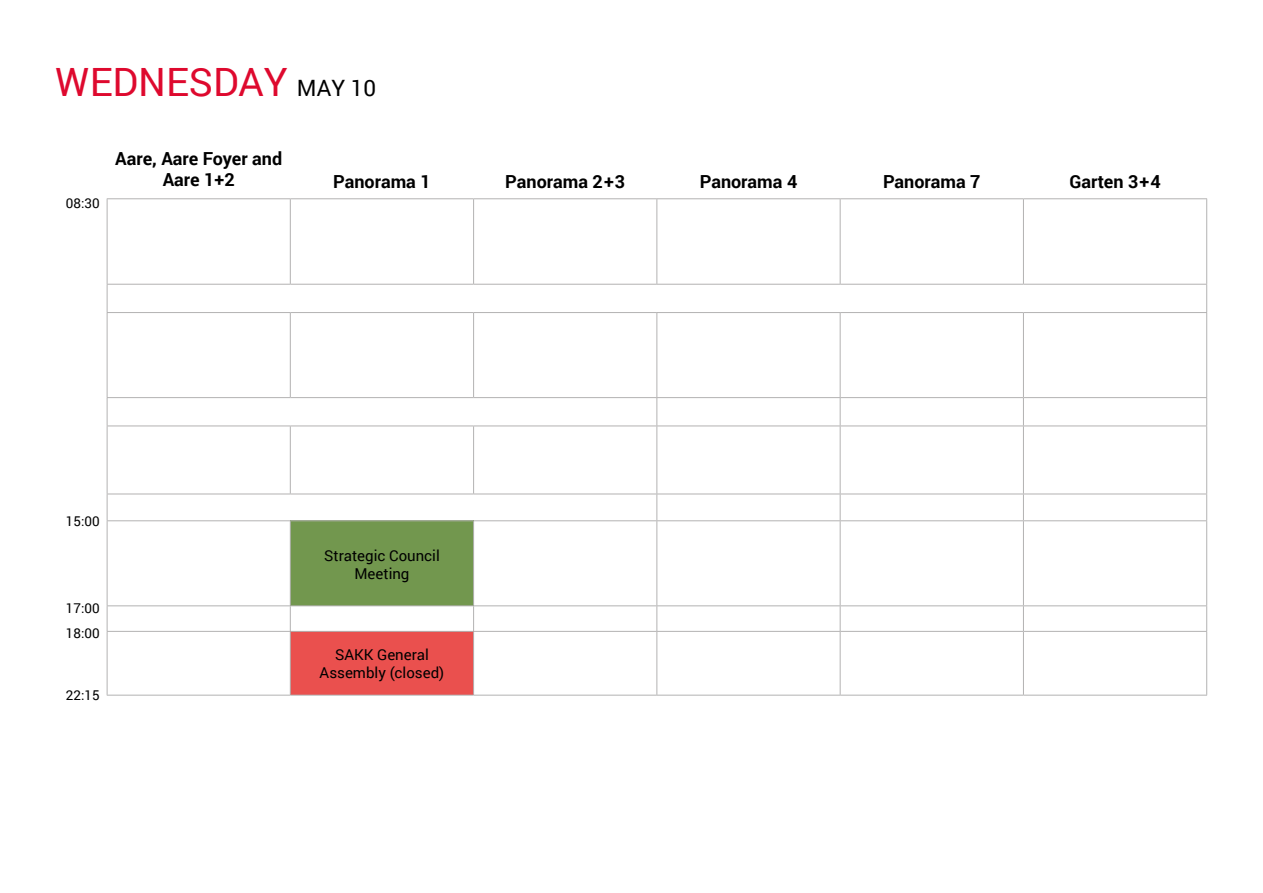
<style>
.page{position:relative;width:1263px;height:893px;background:#fff}
.page>*{position:absolute;margin:0;border:0;box-sizing:border-box;transform-origin:0 0}
.t1{font:39px "Roboto";color:#de092e}
.t2{font:700 18px/21.6px "Roboto";color:#000;text-align:center}
.t3{font:15px/18px "Roboto";color:#000;text-align:center}
.t4{font:13.5px/24.9px "Roboto";color:#000}
.s1{font-size:22.5px;color:#000}
</style>
<div class="page">
<svg style="left:108px;top:199px;width:548px;height:496px"></svg>
<svg style="left:657px;top:199px;width:549px;height:496px"></svg>
<div style="left:290px;top:521px;width:184px;height:85px;background:#72974e"></div>
<div style="left:290px;top:631px;width:184px;height:64px;background:#ea504e"></div>
<hr style="left:107px;top:198px;width:183px;height:1px;background:#b3b2b2">
<hr style="left:107px;top:199px;width:1px;height:85px;background:#b3b2b2">
<hr style="left:290px;top:198px;width:184px;height:1px;background:#b3b2b2">
<hr style="left:290px;top:199px;width:1px;height:85px;background:#b3b2b2">
<hr style="left:474px;top:198px;width:183px;height:1px;background:#b3b2b2">
<hr style="left:473px;top:199px;width:1px;height:85px;background:#b3b2b2">
<hr style="left:657px;top:198px;width:183px;height:1px;background:#b3b2b2">
<hr style="left:656px;top:199px;width:1px;height:85px;background:#b3b2b2">
<hr style="left:840px;top:198px;width:183px;height:1px;background:#b3b2b2">
<hr style="left:840px;top:199px;width:1px;height:85px;background:#b3b2b2">
<hr style="left:107px;top:284px;width:183px;height:1px;background:#b3b2b2">
<svg style="left:107px;top:285px;width:1px;height:27px"></svg>
<hr style="left:290px;top:284px;width:184px;height:1px;background:#b3b2b2">
<hr style="left:474px;top:284px;width:183px;height:1px;background:#b3b2b2">
<hr style="left:657px;top:284px;width:183px;height:1px;background:#b3b2b2">
<hr style="left:840px;top:284px;width:183px;height:1px;background:#b3b2b2">
<svg style="left:1206px;top:285px;width:1px;height:27px"></svg>
<hr style="left:107px;top:312px;width:183px;height:1px;background:#b3b2b2">
<hr style="left:107px;top:313px;width:1px;height:84px;background:#b3b2b2">
<hr style="left:290px;top:312px;width:184px;height:1px;background:#b3b2b2">
<hr style="left:290px;top:313px;width:1px;height:84px;background:#b3b2b2">
<hr style="left:474px;top:312px;width:183px;height:1px;background:#b3b2b2">
<hr style="left:473px;top:313px;width:1px;height:84px;background:#b3b2b2">
<hr style="left:840px;top:312px;width:183px;height:1px;background:#b3b2b2">
<hr style="left:1023px;top:312px;width:184px;height:1px;background:#b3b2b2">
<hr style="left:1206px;top:313px;width:1px;height:84px;background:#b3b2b2">
<hr style="left:657px;top:605px;width:183px;height:1px;background:#b3b2b2">
<hr style="left:657px;top:631px;width:183px;height:1px;background:#b3b2b2">
<hr style="left:840px;top:632px;width:1px;height:63px;background:#b3b2b2">
<hr style="left:107px;top:397px;width:183px;height:1px;background:#b3b2b2">
<svg style="left:107px;top:398px;width:1px;height:28px"></svg>
<hr style="left:290px;top:397px;width:184px;height:1px;background:#b3b2b2">
<hr style="left:474px;top:397px;width:183px;height:1px;background:#b3b2b2">
<svg style="left:656px;top:398px;width:1px;height:28px"></svg>
<hr style="left:840px;top:397px;width:183px;height:1px;background:#b3b2b2">
<svg style="left:840px;top:398px;width:1px;height:28px"></svg>
<hr style="left:1023px;top:397px;width:184px;height:1px;background:#b3b2b2">
<svg style="left:1023px;top:398px;width:1px;height:28px"></svg>
<svg style="left:1206px;top:398px;width:1px;height:28px"></svg>
<hr style="left:474px;top:426px;width:183px;height:1px;background:#b3b2b2">
<hr style="left:657px;top:426px;width:183px;height:1px;background:#b3b2b2">
<hr style="left:656px;top:426px;width:1px;height:68px;background:#b3b2b2">
<hr style="left:840px;top:426px;width:183px;height:1px;background:#b3b2b2">
<hr style="left:840px;top:426px;width:1px;height:68px;background:#b3b2b2">
<hr style="left:1023px;top:426px;width:184px;height:1px;background:#b3b2b2">
<hr style="left:1023px;top:426px;width:1px;height:68px;background:#b3b2b2">
<hr style="left:1206px;top:426px;width:1px;height:68px;background:#b3b2b2">
<hr style="left:474px;top:494px;width:183px;height:1px;background:#b3b2b2">
<hr style="left:657px;top:494px;width:183px;height:1px;background:#b3b2b2">
<svg style="left:656px;top:494px;width:1px;height:26px"></svg>
<hr style="left:840px;top:494px;width:183px;height:1px;background:#b3b2b2">
<svg style="left:840px;top:494px;width:1px;height:26px"></svg>
<hr style="left:1023px;top:494px;width:184px;height:1px;background:#b3b2b2">
<svg style="left:1023px;top:494px;width:1px;height:26px"></svg>
<svg style="left:1206px;top:494px;width:1px;height:26px"></svg>
<hr style="left:107px;top:426px;width:183px;height:1px;background:#b3b2b2">
<hr style="left:107px;top:426px;width:1px;height:68px;background:#b3b2b2">
<hr style="left:290px;top:426px;width:184px;height:1px;background:#b3b2b2">
<hr style="left:290px;top:426px;width:1px;height:68px;background:#b3b2b2">
<hr style="left:107px;top:494px;width:183px;height:1px;background:#b3b2b2">
<svg style="left:107px;top:494px;width:1px;height:26px"></svg>
<hr style="left:290px;top:494px;width:184px;height:1px;background:#b3b2b2">
<hr style="left:107px;top:520px;width:183px;height:1px;background:#b3b2b2">
<hr style="left:107px;top:521px;width:1px;height:84px;background:#b3b2b2">
<hr style="left:290px;top:520px;width:184px;height:1px;background:#b3b2b2">
<hr style="left:290px;top:521px;width:1px;height:84px;background:#b3b2b2">
<hr style="left:474px;top:520px;width:183px;height:1px;background:#b3b2b2">
<hr style="left:473px;top:521px;width:1px;height:84px;background:#b3b2b2">
<hr style="left:657px;top:520px;width:183px;height:1px;background:#b3b2b2">
<hr style="left:656px;top:521px;width:1px;height:84px;background:#b3b2b2">
<hr style="left:840px;top:520px;width:183px;height:1px;background:#b3b2b2">
<hr style="left:840px;top:521px;width:1px;height:84px;background:#b3b2b2">
<hr style="left:107px;top:605px;width:183px;height:1px;background:#b3b2b2">
<svg style="left:107px;top:606px;width:1px;height:25px"></svg>
<hr style="left:474px;top:605px;width:183px;height:1px;background:#b3b2b2">
<svg style="left:656px;top:606px;width:1px;height:25px"></svg>
<hr style="left:840px;top:605px;width:183px;height:1px;background:#b3b2b2">
<svg style="left:840px;top:606px;width:1px;height:25px"></svg>
<hr style="left:1023px;top:605px;width:184px;height:1px;background:#b3b2b2">
<hr style="left:107px;top:631px;width:183px;height:1px;background:#b3b2b2">
<hr style="left:107px;top:632px;width:1px;height:63px;background:#b3b2b2">
<hr style="left:290px;top:632px;width:1px;height:63px;background:#b3b2b2">
<hr style="left:474px;top:631px;width:183px;height:1px;background:#b3b2b2">
<hr style="left:473px;top:632px;width:1px;height:63px;background:#b3b2b2">
<hr style="left:840px;top:631px;width:183px;height:1px;background:#b3b2b2">
<hr style="left:1023px;top:631px;width:184px;height:1px;background:#b3b2b2">
<hr style="left:1023px;top:632px;width:1px;height:63px;background:#b3b2b2">
<hr style="left:1206px;top:632px;width:1px;height:63px;background:#b3b2b2">
<hr style="left:107px;top:695px;width:183px;height:1px;background:#b3b2b2">
<hr style="left:473px;top:426px;width:1px;height:68px;background:#b3b2b2">
<hr style="left:657px;top:312px;width:183px;height:1px;background:#b3b2b2">
<hr style="left:656px;top:313px;width:1px;height:84px;background:#b3b2b2">
<hr style="left:840px;top:313px;width:1px;height:84px;background:#b3b2b2">
<hr style="left:1023px;top:313px;width:1px;height:84px;background:#b3b2b2">
<hr style="left:657px;top:397px;width:183px;height:1px;background:#b3b2b2">
<hr style="left:656px;top:632px;width:1px;height:63px;background:#b3b2b2">
<hr style="left:1023px;top:198px;width:184px;height:1px;background:#b3b2b2">
<hr style="left:1023px;top:199px;width:1px;height:85px;background:#b3b2b2">
<hr style="left:1206px;top:199px;width:1px;height:85px;background:#b3b2b2">
<hr style="left:1023px;top:284px;width:184px;height:1px;background:#b3b2b2">
<hr style="left:1023px;top:520px;width:184px;height:1px;background:#b3b2b2">
<hr style="left:1023px;top:521px;width:1px;height:84px;background:#b3b2b2">
<hr style="left:1206px;top:521px;width:1px;height:84px;background:#b3b2b2">
<svg style="left:1023px;top:606px;width:1px;height:25px"></svg>
<svg style="left:1206px;top:606px;width:1px;height:25px"></svg>
<hr style="left:657px;top:695px;width:183px;height:1px;background:#b3b2b2">
<hr style="left:840px;top:695px;width:183px;height:1px;background:#b3b2b2">
<hr style="left:1023px;top:695px;width:184px;height:1px;background:#b3b2b2">
<hr style="left:474px;top:695px;width:183px;height:1px;background:#b3b2b2">
<hr style="left:290px;top:695px;width:184px;height:1px;background:#b3b2b2">
<hr style="left:290px;top:605px;width:184px;height:1px;background:#b3b2b2">
<svg style="left:290px;top:606px;width:1px;height:25px"></svg>
<svg style="left:473px;top:606px;width:1px;height:25px"></svg>
<hr style="left:290px;top:631px;width:184px;height:1px;background:#b3b2b2">
<h1 class="t1" style="left:55px;top:55px;width:322px">WEDNESDAY <span class="s1">MAY 10</span></h1>
<p class="t4" style="left:66px;top:190px;width:35px">08:30</p>
<p class="t2" style="left:115px;top:147px;width:168px">Aare, Aare Foyer and<br>Aare 1+2</p>
<p class="t2" style="left:333px;top:170px;width:99px">Panorama 1</p>
<p class="t2" style="left:505px;top:170px;width:121px">Panorama 2+3</p>
<p class="t2" style="left:700px;top:170px;width:99px">Panorama 4</p>
<p class="t2" style="left:883px;top:170px;width:99px">Panorama 7</p>
<p class="t2" style="left:1069px;top:170px;width:93px">Garten 3+4</p>
<p class="t4" style="left:66px;top:509px;width:35px">15:00</p>
<p class="t4" style="left:66px;top:595px;width:35px">17:00<br>18:00</p>
<p class="t4" style="left:66px;top:682px;width:35px">22:15</p>
<p class="t3" style="left:324px;top:546px;width:117px">Strategic Council<br>Meeting</p>
<p class="t3" style="left:320px;top:645px;width:126px">SAKK General<br>Assembly (closed)</p>
</div>
